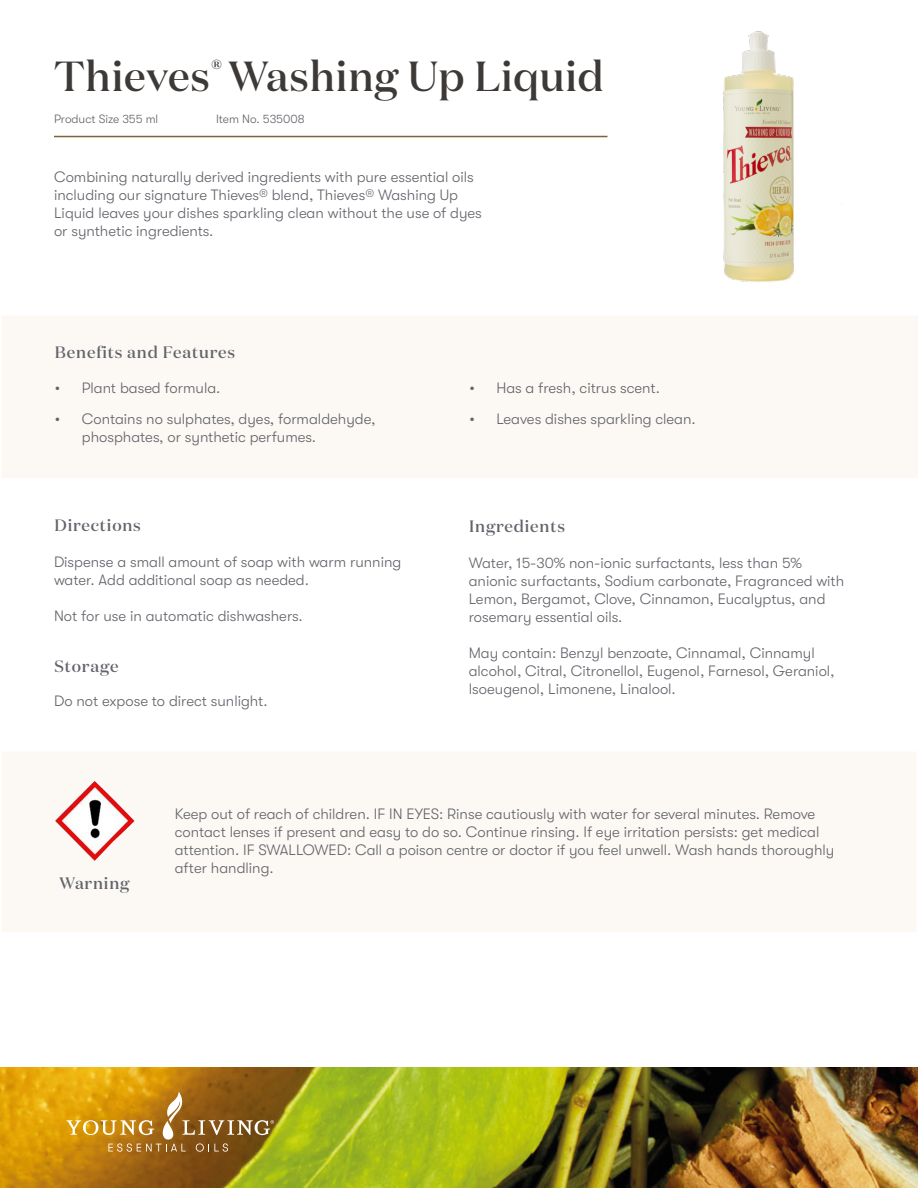
<style>
.page{position:relative;width:918px;height:1188px;background:#fff}
.page>*{position:absolute;margin:0;border:0;box-sizing:border-box;transform-origin:0 0}
.t1{font:500 42px "Domaine Display";letter-spacing:.02em;color:#3d3936}
.t2{font:500 16.5px "Domaine Display";letter-spacing:.05em;color:#61646a}
.t3{font:300 15px/18px "GT Walsheim Pro";color:#61646a}
.t4{font:300 12px "GT Walsheim Pro";color:#61646a}
</style>
<div class="page">
<img style="left:723px;top:31px;width:119px;height:252px">
<hr style="left:54px;top:136px;width:554px;height:1px;background:#80623b">
<img style="left:0;top:1067px;width:918px;height:121px">
<svg style="left:66px;top:1092px;width:208px;height:60px;background:#af7e27"></svg>
<div style="left:2px;top:316px;width:916px;height:161px;background:#fcf8f4"></div>
<div style="left:1px;top:751px;width:916px;height:182px;background:#fcf8f4"></div>
<img style="left:55px;top:781px;width:80px;height:80px">
<h1 class="t1" style="left:54px;top:49px;width:551px">Thieves<sup>®</sup> Washing Up Liquid</h1>
<p class="t4" style="left:54px;top:112px;width:106px">Product Size 355 ml</p>
<p class="t4" style="left:216px;top:112px;width:90px">Item No. 535008</p>
<p class="t3" style="left:54px;top:168px;width:429px">Combining naturally derived ingredients with pure essential oils including our signature Thieves® blend, Thieves® Washing Up Liquid leaves your dishes sparkling clean without the use of dyes or synthetic ingredients.</p>
<p class="t2" style="left:55px;top:342px;width:182px">Benefits and Features</p>
<p class="t3" style="left:55px;top:379px;width:167px">• Plant based formula.</p>
<p class="t3" style="left:82px;top:410px;width:295px;text-indent:-27px">• Contains no sulphates, dyes, formaldehyde, phosphates, or synthetic perfumes.</p>
<p class="t2" style="left:55px;top:515px;width:88px">Directions</p>
<p class="t3" style="left:54px;top:553px;width:349px">Dispense a small amount of soap with warm running water. Add additional soap as needed.</p>
<p class="t3" style="left:54px;top:607px;width:250px">Not for use in automatic dishwashers.</p>
<p class="t2" style="left:55px;top:655px;width:66px">Storage</p>
<p class="t3" style="left:54px;top:692px;width:215px">Do not expose to direct sunlight.</p>
<p class="t3" style="left:469px;top:379px;width:192px">• Has a fresh, citrus scent.</p>
<p class="t3" style="left:469px;top:410px;width:228px">• Leaves dishes sparkling clean.</p>
<p class="t2" style="left:469px;top:516px;width:97px">Ingredients</p>
<p class="t3" style="left:469px;top:554px;width:377px">Water, 15-30% non-ionic surfactants, less than 5% anionic surfactants, Sodium carbonate, Fragranced with Lemon, Bergamot, Clove, Cinnamon, Eucalyptus, and rosemary essential oils.</p>
<p class="t3" style="left:469px;top:644px;width:367px">May contain: Benzyl benzoate, Cinnamal, Cinnamyl alcohol, Citral, Citronellol, Eugenol, Farnesol, Geraniol,<br>Isoeugenol, Limonene, Linalool.</p>
<p class="t2" style="left:60px;top:872px;width:71px">Warning</p>
<p class="t3" style="left:175px;top:805px;width:661px">Keep out of reach of children. IF IN EYES: Rinse cautiously with water for several minutes. Remove contact lenses if present and easy to do so. Continue rinsing. If eye irritation persists: get medical attention. IF SWALLOWED: Call a poison centre or doctor if you feel unwell. Wash hands thoroughly after handling.</p>
</div>
